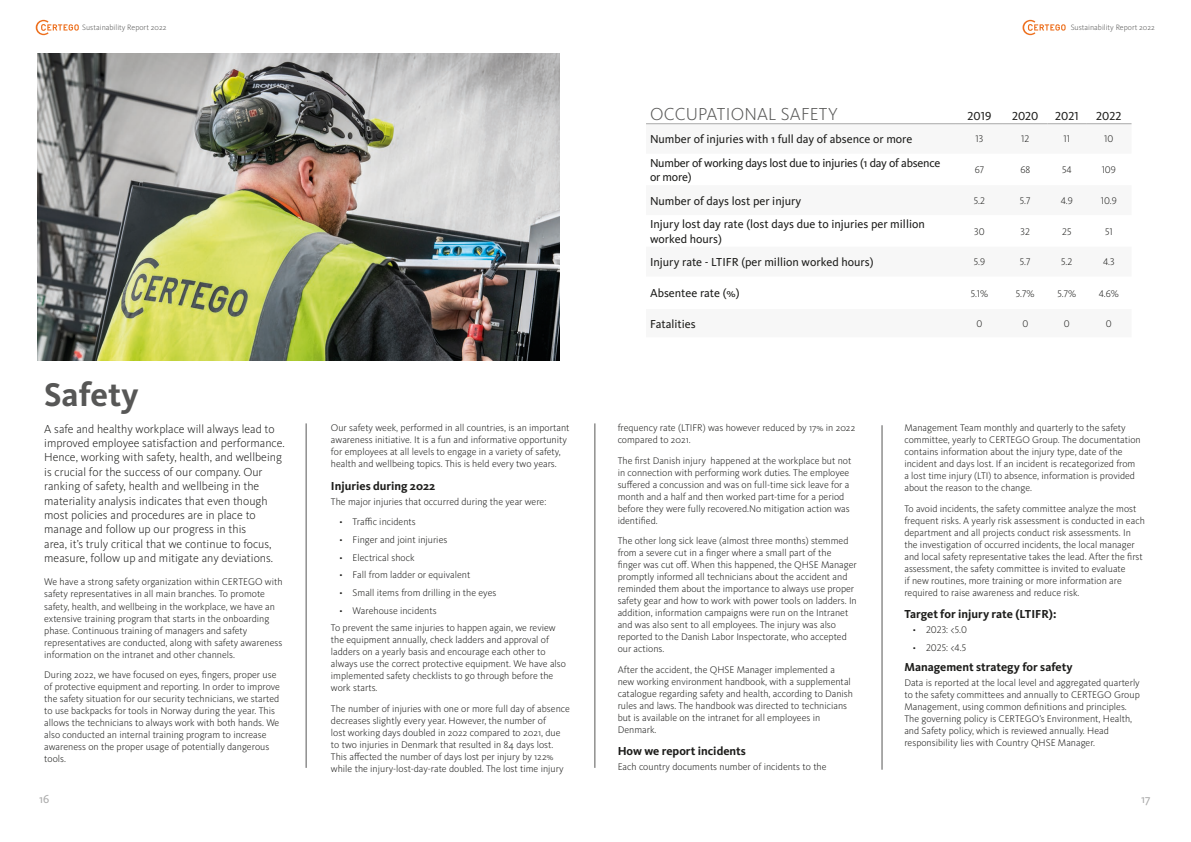
<style>
.page{position:relative;width:1191px;height:842px;background:#fff}
.page>*{position:absolute;margin:0;border:0;box-sizing:border-box;transform-origin:0 0}
.t1{font:700 34px "Kievit Pro";color:#575756}
.t2{font:300 18px "Kievit Pro";letter-spacing:.01em;color:#575756}
.t3{font:300 12px/14.4px "Kievit Pro";color:#1d1d1b}
.t4{font:12px/14.4px "Kievit Pro";color:#1d1d1b}
.t5{font:700 12px "Kievit Pro";color:#1d1d1b}
.t6{font:12px/14.4px "Kievit Pro";letter-spacing:-.02em;color:#1d1d1b}
.t7{font:12px "Kievit Pro";color:#aaa}
.t8{font:300 10px/12px "Kievit Pro";color:#1d1d1b}
.t9{font:300 8px "Kievit Pro";color:#575756}
</style>
<div class="page">
<svg style="left:646px;top:124px;width:485px;height:1px"></svg>
<hr style="left:646px;top:123px;width:310px;height:1px;background:#aaa">
<hr style="left:956px;top:123px;width:47px;height:1px;background:#aaa">
<hr style="left:1003px;top:123px;width:44px;height:1px;background:#aaa">
<hr style="left:1047px;top:123px;width:39px;height:1px;background:#aaa">
<hr style="left:1086px;top:123px;width:45px;height:1px;background:#aaa">
<hr style="left:882px;top:425px;width:1px;height:345px;background:#575756">
<hr style="left:306px;top:423px;width:1px;height:345px;background:#575756">
<hr style="left:594px;top:423px;width:1px;height:345px;background:#575756">
<img style="left:37px;top:53px;width:522px;height:307px">
<svg style="left:1022px;top:20px;width:43px;height:15px"></svg>
<svg style="left:36px;top:20px;width:43px;height:15px"></svg>
<p class="t9" style="left:82px;top:23px;width:86px">Sustainability Report 2022</p>
<h1 class="t1" style="left:44px;top:374px;width:96px">Safety</h1>
<p class="t3" style="left:44px;top:421px;width:242px">A safe and healthy workplace will always lead to improved employee satisfaction and performance.<br>Hence, working with safety, health, and wellbeing is crucial for the success of our company. Our ranking of safety, health and wellbeing in the materiality analysis indicates that even though most policies and procedures are in place to manage and follow up our progress in this<br>area, it’s truly critical that we continue to focus, measure, follow up and mitigate any deviations.</p>
<p class="t8" style="left:44px;top:576px;width:240px">We have a strong safety organization within CERTEGO with safety representatives in all main branches. To promote safety, health, and wellbeing in the workplace, we have an extensive training program that starts in the onboarding phase. Continuous training of managers and safety representatives are conducted, along with safety awareness information on the intranet and other channels.</p>
<p class="t8" style="left:44px;top:668px;width:237px">During 2022, we have focused on eyes, fingers, proper use of protective equipment and reporting. In order to improve the safety situation for our security technicians, we started to use backpacks for tools in Norway during the year. This allows the technicians to always work with both hands. We also conducted an internal training program to increase awareness on the proper usage of potentially dangerous tools.</p>
<p class="t8" style="left:331px;top:422px;width:240px">Our safety week, performed in all countries, is an important awareness initiative. It is a fun and informative opportunity for employees at all levels to engage in a variety of safety, health and wellbeing topics. This is held every two years.</p>
<p class="t5" style="left:331px;top:479px;width:106px">Injuries during 2022</p>
<p class="t8" style="left:331px;top:495px;width:217px">The major injuries that occurred during the year were:</p>
<p class="t8" style="left:339px;top:516px;width:78px">• Traffic incidents</p>
<p class="t8" style="left:339px;top:533px;width:109px">• Finger and joint injuries</p>
<p class="t8" style="left:339px;top:551px;width:77px">• Electrical shock</p>
<p class="t8" style="left:339px;top:569px;width:132px">• Fall from ladder or equivalent</p>
<p class="t8" style="left:339px;top:586px;width:158px">• Small items from drilling in the eyes</p>
<p class="t8" style="left:331px;top:601px;width:226px;line-height:17.7px;text-indent:8px">• Warehouse incidents<br>To prevent the same injuries to happen again, we review</p>
<p class="t8" style="left:331px;top:634px;width:236px">the equipment annually, check ladders and approval of ladders on a yearly basis and encourage each other to always use the correct protective equipment. We have also implemented safety checklists to go through before the work starts.</p>
<p class="t8" style="left:331px;top:702px;width:240px">The number of injuries with one or more full day of absence decreases slightly every year. However, the number of<br>lost working days doubled in 2022 compared to 2021, due to two injuries in Denmark that resulted in 84 days lost.<br>This affected the number of days lost per injury by 122% while the injury-lost-day-rate doubled. The lost time injury</p>
<p class="t9" style="left:1070px;top:23px;width:86px">Sustainability Report 2022</p>
<h2 class="t2" style="left:650px;top:103px;width:189px">OCCUPATIONAL SAFETY</h2>
<p class="t4" style="left:967px;top:108px;width:25px">2019</p>
<p class="t4" style="left:1012px;top:108px;width:28px">2020</p>
<p class="t4" style="left:1055px;top:108px;width:25px">2021</p>
<p class="t4" style="left:1096px;top:108px;width:27px">2022</p>
<p class="t4" style="left:650px;top:132px;width:264px">Number of injuries with 1 full day of absence or more</p>
<p class="t8" style="left:975px;top:133px;width:9px">13</p>
<p class="t8" style="left:1021px;top:133px;width:10px">12</p>
<p class="t8" style="left:1063px;top:133px;width:8px">11</p>
<p class="t8" style="left:1104px;top:133px;width:11px">10</p>
<p class="t6" style="left:650px;top:155px;width:292px">Number of working days lost due to injuries (1 day of absence or more)</p>
<p class="t8" style="left:974px;top:164px;width:11px">67</p>
<p class="t8" style="left:1020px;top:164px;width:11px">68</p>
<p class="t8" style="left:1062px;top:164px;width:11px">54</p>
<p class="t8" style="left:1101px;top:164px;width:16px">109</p>
<p class="t4" style="left:650px;top:193px;width:153px">Number of days lost per injury</p>
<p class="t8" style="left:974px;top:194px;width:13px">5.2</p>
<p class="t8" style="left:1020px;top:194px;width:12px">5.7</p>
<p class="t8" style="left:1060px;top:194px;width:14px">4.9</p>
<p class="t8" style="left:1100px;top:194px;width:18px">10.9</p>
<p class="t4" style="left:650px;top:217px;width:276px">Injury lost day rate (lost days due to injuries per million worked hours)</p>
<p class="t8" style="left:974px;top:225px;width:12px">30</p>
<p class="t8" style="left:1020px;top:225px;width:11px">32</p>
<p class="t8" style="left:1062px;top:225px;width:11px">25</p>
<p class="t8" style="left:1105px;top:225px;width:9px">51</p>
<p class="t4" style="left:650px;top:255px;width:225px">Injury rate - LTIFR (per million worked hours)</p>
<p class="t8" style="left:973px;top:256px;width:13px">5.9</p>
<p class="t8" style="left:1020px;top:256px;width:12px">5.7</p>
<p class="t8" style="left:1061px;top:256px;width:13px">5.2</p>
<p class="t8" style="left:1103px;top:256px;width:13px">4.3</p>
<p class="t4" style="left:650px;top:286px;width:91px">Absentee rate (%)</p>
<p class="t8" style="left:970px;top:287px;width:19px">5.1%</p>
<p class="t8" style="left:1016px;top:287px;width:20px">5.7%</p>
<p class="t8" style="left:1057px;top:287px;width:20px">5.7%</p>
<p class="t8" style="left:1098px;top:287px;width:22px">4.6%</p>
<p class="t4" style="left:650px;top:316px;width:47px">Fatalities</p>
<p class="t8" style="left:976px;top:318px;width:7px">0</p>
<p class="t8" style="left:1022px;top:318px;width:7px">0</p>
<p class="t8" style="left:1064px;top:318px;width:7px">0</p>
<p class="t8" style="left:1105px;top:318px;width:7px">0</p>
<p class="t8" style="left:617px;top:422px;width:239px">frequency rate (LTIFR) was however reduced by 17% in 2022 compared to 2021.</p>
<p class="t8" style="left:617px;top:454px;width:235px">The first Danish injury happened at the workplace but not in connection with performing work duties. The employee suffered a concussion and was on full-time sick leave for a month and a half and then worked part-time for a period before they were fully recovered.No mitigation action was identified.</p>
<p class="t8" style="left:617px;top:535px;width:241px">The other long sick leave (almost three months) stemmed from a severe cut in a finger where a small part of the finger was cut off. When this happened, the QHSE Manager promptly informed all technicians about the accident and reminded them about the importance to always use proper safety gear and how to work with power tools on ladders. In addition, information campaigns were run on the Intranet and was also sent to all employees. The injury was also reported to the Danish Labor Inspectorate, who accepted our actions.</p>
<p class="t8" style="left:617px;top:663px;width:237px">After the accident, the QHSE Manager implemented a new working environment handbook, with a supplemental catalogue regarding safety and health, according to Danish rules and laws. The handbook was directed to technicians but is available on the intranet for all employees in Denmark.</p>
<p class="t5" style="left:617px;top:744px;width:130px">How we report incidents</p>
<p class="t8" style="left:617px;top:761px;width:210px">Each country documents number of incidents to the</p>
<p class="t8" style="left:904px;top:422px;width:238px">Management Team monthly and quarterly to the safety committee, yearly to CERTEGO Group. The documentation contains information about the injury type, date of the incident and days lost. If an incident is recategorized from a lost time injury (LTI) to absence, information is provided about the reason to the change.</p>
<p class="t8" style="left:904px;top:502px;width:242px">To avoid incidents, the safety committee analyze the most frequent risks. A yearly risk assessment is conducted in each department and all projects conduct risk assessments. In the investigation of occurred incidents, the local manager and local safety representative takes the lead. After the first assessment, the safety committee is invited to evaluate<br>if new routines, more training or more information are required to raise awareness and reduce risk.</p>
<p class="t5" style="left:904px;top:607px;width:154px">Target for injury rate (LTIFR):</p>
<p class="t8" style="left:913px;top:624px;width:56px">• 2023: &lt;5.0</p>
<p class="t8" style="left:913px;top:641px;width:55px">• 2025: &lt;4.5</p>
<p class="t5" style="left:904px;top:660px;width:170px">Management strategy for safety</p>
<p class="t8" style="left:904px;top:676px;width:237px">Data is reported at the local level and aggregated quarterly to the safety committees and annually to CERTEGO Group Management, using common definitions and principles.<br>The governing policy is CERTEGO’s Environment, Health, and Safety policy, which is reviewed annually. Head responsibility lies with Country QHSE Manager.</p>
<p class="t7" style="left:39px;top:791px;width:12px">16</p>
<p class="t7" style="left:1141px;top:791px;width:11px">17</p>
</div>
